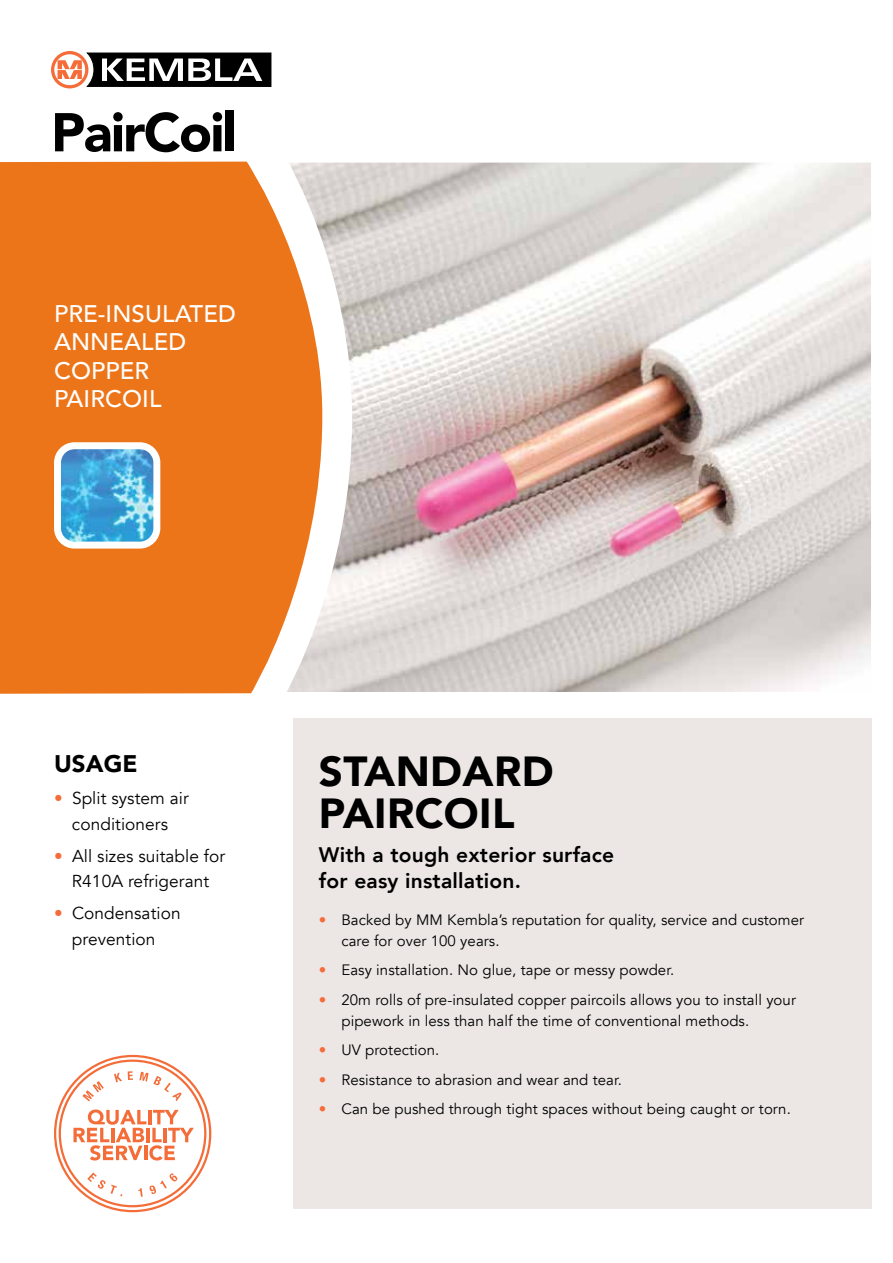
<style>
.page{position:relative;width:893px;height:1263px;background:#fff}
.page>*{position:absolute;margin:0;border:0;box-sizing:border-box;transform-origin:0 0}
.t1{font:900 54px "Avenir";letter-spacing:-.03em;color:#000}
.t2{font:900 42px/42px "Avenir";letter-spacing:.01em;color:#000}
.t3{font:500 24px/28.5px "Avenir";letter-spacing:.005em;color:#fff}
.t4{font:900 24px "Avenir";letter-spacing:.005em;color:#000}
.t5{font:800 21px/25.5px "Avenir";letter-spacing:.01em;color:#000}
.t6{font:17.25px/25.5px "Avenir";letter-spacing:.005em;color:#000;text-align:center}
.t7{font:15px/21px "Avenir";letter-spacing:.005em;color:#000}
.s1{color:#f56c38}
</style>
<div class="page">
<div style="left:293px;top:719px;width:579px;height:490px;background:#ece7e4"></div>
<div style="left:0;top:162px;width:322px;height:532px;background:#ed7519"></div>
<img style="left:287px;top:163px;width:584px;height:529px">
<img style="left:58px;top:446px;width:99px;height:99px">
<div style="left:54px;top:442px;width:106px;height:107px;border:7px solid #fff;border-radius:17px"></div>
<svg style="left:51px;top:51px;width:220px;height:37px"></svg>
<svg style="left:54px;top:1055px;width:157px;height:157px"></svg>
<h1 class="t1" style="left:51px;top:86px;width:187px">PairCoil</h1>
<h3 class="t3" style="left:54px;top:298px;width:183px">PRE-INSULATED<br>ANNEALED<br>COPPER<br>PAIRCOIL</h3>
<h3 class="t4" style="left:54px;top:743px;width:85px">USAGE</h3>
<p class="t6" style="left:54px;top:786px;width:136px"><span class="s1">•</span> Split system air conditioners</p>
<p class="t6" style="left:54px;top:843px;width:173px"><span class="s1">•</span> All sizes suitable for<br>R410A refrigerant</p>
<p class="t6" style="left:54px;top:901px;width:128px"><span class="s1">•</span> Condensation prevention</p>
<h2 class="t2" style="left:319px;top:749px;width:236px">STANDARD<br>PAIRCOIL</h2>
<h3 class="t5" style="left:319px;top:842px;width:297px">With a tough exterior surface for easy installation.</h3>
<p class="t7" style="left:341px;top:909px;width:464px;text-indent:-23px"><span class="s1">•</span> Backed by MM Kembla’s reputation for quality, service and customer care for over 100 years.</p>
<p class="t7" style="left:319px;top:960px;width:357px"><span class="s1">•</span> Easy installation. No glue, tape or messy powder.</p>
<p class="t7" style="left:341px;top:989px;width:456px;text-indent:-23px"><span class="s1">•</span> 20m rolls of pre-insulated copper paircoils allows you to install your pipework in less than half the time of conventional methods.</p>
<p class="t7" style="left:319px;top:1040px;width:122px"><span class="s1">•</span> UV protection.</p>
<p class="t7" style="left:319px;top:1069px;width:305px"><span class="s1">•</span> Resistance to abrasion and wear and tear.</p>
<p class="t7" style="left:319px;top:1099px;width:473px"><span class="s1">•</span> Can be pushed through tight spaces without being caught or torn.</p>
</div>
